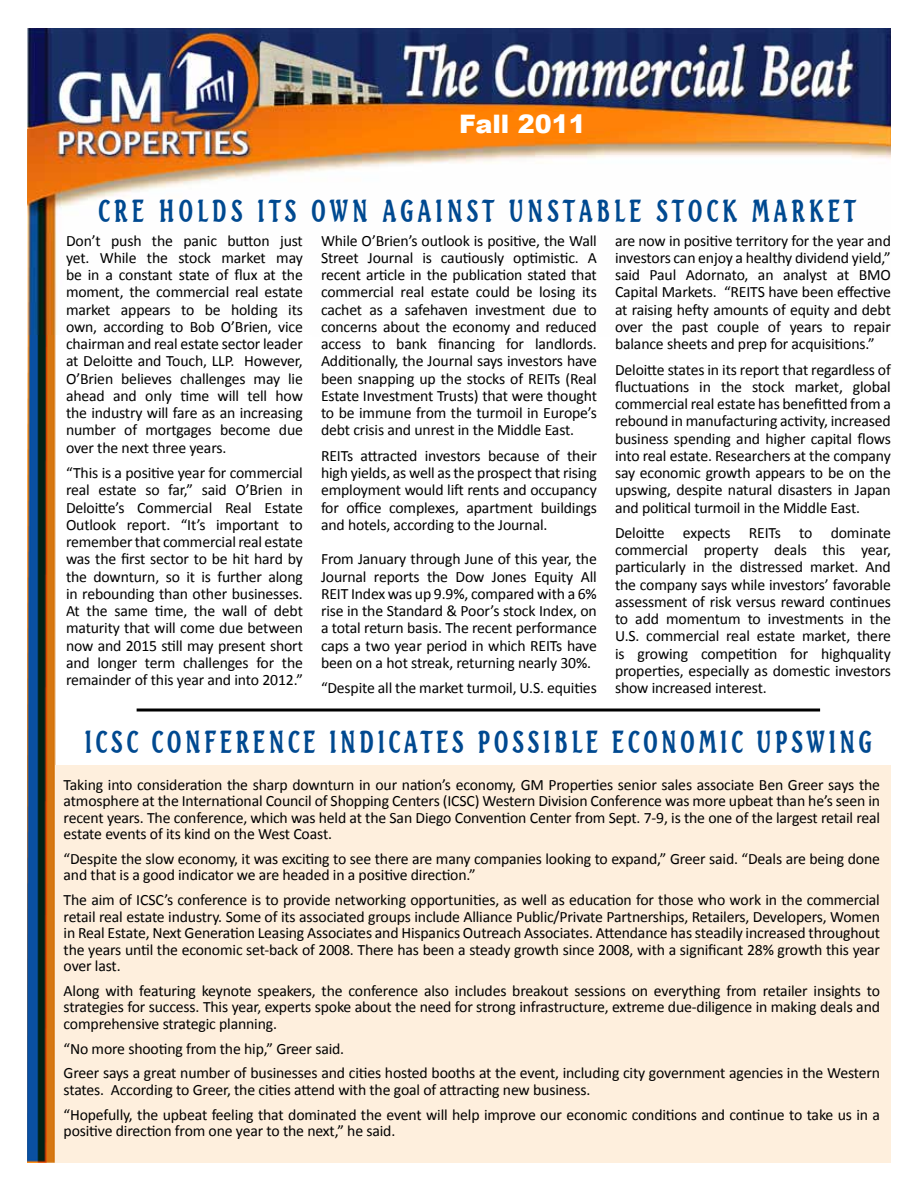
<style>
.page{position:relative;width:918px;height:1188px;background:#fff}
.page>*{position:absolute;margin:0;border:0;box-sizing:border-box;transform-origin:0 0}
.t1{font:100 28.5px "Beach";letter-spacing:.14em;color:#004990}
.t2{font:100 28.5px "Beach";letter-spacing:.16em;color:#004990}
.t3{font:900 25.5px "Arial";color:#fff}
.t4{font:15.75px/17.2px "Calibri";letter-spacing:-.01em;color:#000;text-align:justify}
</style>
<div class="page">
<img style="left:27px;top:29px;width:864px;height:306px">
<img style="left:27px;top:335px;width:284px;height:620px">
<img style="left:27px;top:955px;width:28px;height:207px">
<div style="left:55px;top:765px;width:836px;height:397px;background:#feefdd"></div>
<hr style="left:137px;top:709px;width:683px;height:3px;background:#000">
<h2 class="t3" style="left:459px;top:109px;width:128px">Fall 2011</h2>
<h1 class="t2" style="left:98px;top:192px;width:759px">CRE HOLDS ITS OWN AGAINST UNSTABLE STOCK MARKET</h1>
<p class="t4" style="left:321px;top:231px;width:278px">While O’Brien’s outlook is positive, the Wall Street Journal is cautiously optimistic. A recent article in the publication stated that commercial real estate could be losing its cachet as a safehaven investment due to concerns about the economy and reduced access to bank financing for landlords.<br>Additionally, the Journal says investors have been snapping up the stocks of REITs (Real Estate Investment Trusts) that were thought to be immune from the turmoil in Europe’s debt crisis and unrest in the Middle East.</p>
<p class="t4" style="left:321px;top:446px;width:277px">REITs attracted investors because of their high yields, as well as the prospect that rising employment would lift rents and occupancy for office complexes, apartment buildings and hotels, according to the Journal.</p>
<p class="t4" style="left:321px;top:550px;width:277px">From January through June of this year, the Journal reports the Dow Jones Equity All REIT Index was up 9.9%, compared with a 6% rise in the Standard &amp; Poor’s stock Index, on a total return basis. The recent performance caps a two year period in which REITs have been on a hot streak, returning nearly 30%.</p>
<p class="t4" style="left:321px;top:679px;width:277px">“Despite all the market turmoil, U.S. equities</p>
<p class="t4" style="left:615px;top:231px;width:277px">are now in positive territory for the year and investors can enjoy a healthy dividend yield,” said Paul Adornato, an analyst at BMO Capital Markets. “REITS have been effective at raising hefty amounts of equity and debt over the past couple of years to repair balance sheets and prep for acquisitions.”</p>
<p class="t4" style="left:615px;top:360px;width:277px">Deloitte states in its report that regardless of fluctuations in the stock market, global commercial real estate has benefitted from a rebound in manufacturing activity, increased business spending and higher capital flows into real estate. Researchers at the company say economic growth appears to be on the upswing, despite natural disasters in Japan and political turmoil in the Middle East.</p>
<p class="t4" style="left:615px;top:523px;width:277px">Deloitte expects REITs to dominate commercial property deals this year, particularly in the distressed market. And the company says while investors’ favorable assessment of risk versus reward continues to add momentum to investments in the U.S. commercial real estate market, there is growing competition for highquality properties, especially as domestic investors show increased interest.</p>
<h1 class="t1" style="left:85px;top:723px;width:789px">ICSC CONFERENCE INDICATES POSSIBLE ECONOMIC UPSWING</h1>
<p class="t4" style="left:64px;top:775px;width:818px;line-height:16.5px">Taking into consideration the sharp downturn in our nation’s economy, GM Properties senior sales associate Ben Greer says the atmosphere at the International Council of Shopping Centers (ICSC) Western Division Conference was more upbeat than he’s seen in recent years. The conference, which was held at the San Diego Convention Center from Sept. 7-9, is the one of the largest retail real estate events of its kind on the West Coast.</p>
<p class="t4" style="left:64px;top:850px;width:818px;line-height:16.5px">“Despite the slow economy, it was exciting to see there are many companies looking to expand,” Greer said. “Deals are being done and that is a good indicator we are headed in a positive direction.”</p>
<p class="t4" style="left:64px;top:891px;width:818px;line-height:16.5px">The aim of ICSC’s conference is to provide networking opportunities, as well as education for those who work in the commercial retail real estate industry. Some of its associated groups include Alliance Public/Private Partnerships, Retailers, Developers, Women in Real Estate, Next Generation Leasing Associates and Hispanics Outreach Associates. Attendance has steadily increased throughout the years until the economic set-back of 2008. There has been a steady growth since 2008, with a significant 28% growth this year over last.</p>
<p class="t4" style="left:64px;top:982px;width:818px;line-height:16.5px">Along with featuring keynote speakers, the conference also includes breakout sessions on everything from retailer insights to strategies for success. This year, experts spoke about the need for strong infrastructure, extreme due-diligence in making deals and comprehensive strategic planning.</p>
<p class="t4" style="left:64px;top:1035px;width:818px;line-height:24.8px">“No more shooting from the hip,” Greer said.<br>Greer says a great number of businesses and cities hosted booths at the event, including city government agencies in the Western</p>
<p class="t4" style="left:64px;top:1077px;width:818px;line-height:24.8px">states. According to Greer, the cities attend with the goal of attracting new business.<br>“Hopefully, the upbeat feeling that dominated the event will help improve our economic conditions and continue to take us in a</p>
<p class="t4" style="left:64px;top:1122px;width:333px">positive direction from one year to the next,” he said.</p>
<p class="t4" style="left:66px;top:231px;width:239px">Don’t push the panic button just yet. While the stock market may be in a constant state of flux at the moment, the commercial real estate market appears to be holding its own, according to Bob O’Brien, vice chairman and real estate sector leader at Deloitte and Touch, LLP. However, O’Brien believes challenges may lie ahead and only time will tell how the industry will fare as an increasing number of mortgages become due over the next three years.</p>
<p class="t4" style="left:66px;top:464px;width:238px">“This is a positive year for commercial real estate so far,” said O’Brien in Deloitte’s Commercial Real Estate Outlook report. “It’s important to remember that commercial real estate was the first sector to be hit hard by the downturn, so it is further along in rebounding than other businesses.<br>At the same time, the wall of debt maturity that will come due between now and 2015 still may present short and longer term challenges for the remainder of this year and into 2012.”</p>
</div>
